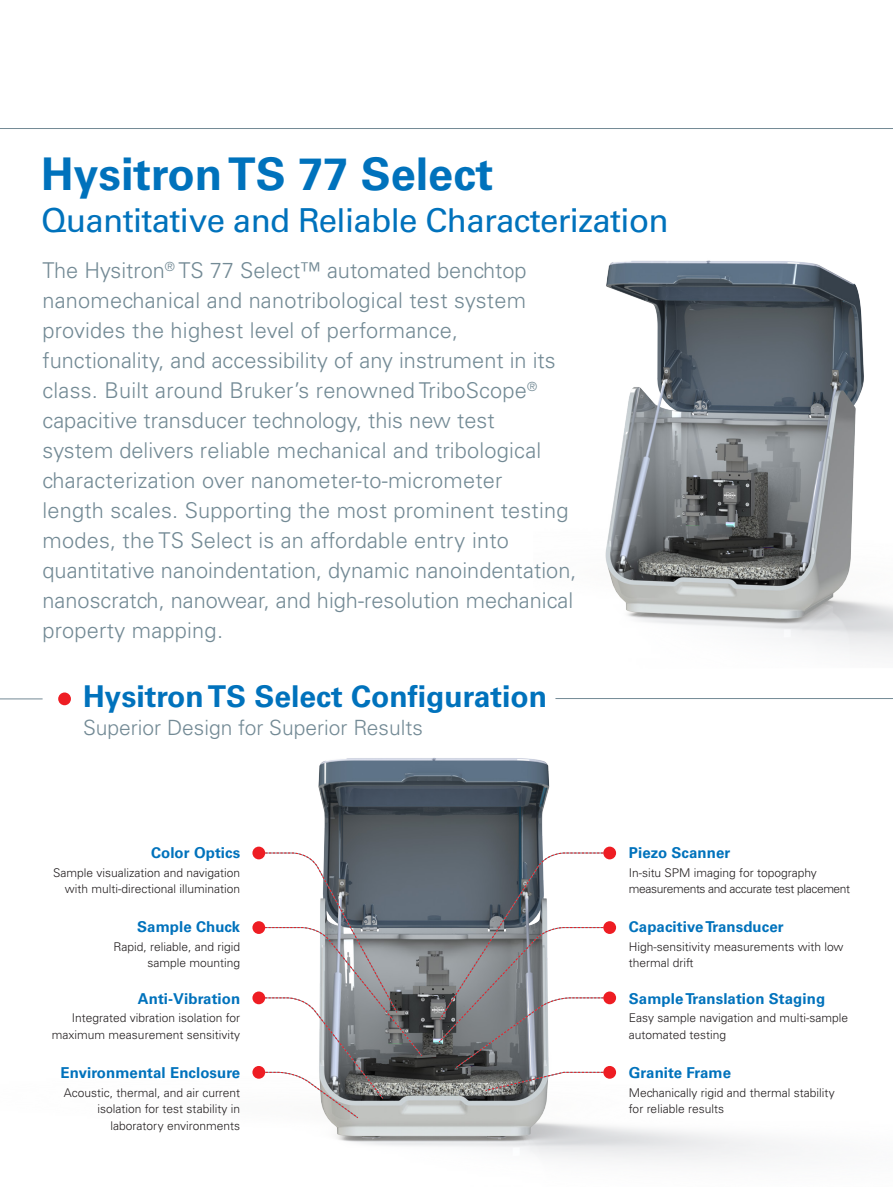
<style>
.page{position:relative;width:893px;height:1187px;background:#fff}
.page>*{position:absolute;margin:0;border:0;box-sizing:border-box;transform-origin:0 0}
.brochure_Headline{font:700 45px "Univers LT Std";color:#0072bc}
.brochure_Headline-2{font:33px "Univers LT Std";letter-spacing:-.02em;color:#0072bc}
.Subhead{font:700 30px "Univers LT Std";color:#0072bc}
.brochure_introductio{font:300 21.75px/30px "Univers LT Std";letter-spacing:.01em;color:#738a95}
.Subhead-2{font:300 21px "Univers LT Std";color:#738a95}
.Subhead-3{font:700 15px "Univers LT Std";letter-spacing:.005em;color:#0072bc}
.Subhead-4{font:300 12px/16.5px "Univers LT Std";color:#231f20;text-align:right}
.Subhead-5{font:300 12px/16.5px "Univers LT Std";letter-spacing:-.03em;color:#231f20}
</style>
<div class="page">
<img style="left:605px;top:260px;width:288px;height:396px">
<img style="left:0;top:699px;width:787px;height:463px">
<svg style="left:258px;top:852px;width:165px;height:266px"></svg>
<div style="left:252px;top:846px;width:13px;height:13px;background:#ee1d23;border-radius:50%"></div>
<svg style="left:438px;top:852px;width:172px;height:239px"></svg>
<div style="left:603px;top:846px;width:13px;height:13px;background:#ee1d23;border-radius:50%"></div>
<div style="left:252px;top:921px;width:13px;height:12px;background:#ee1d23;border-radius:50%"></div>
<div style="left:603px;top:921px;width:13px;height:12px;background:#ee1d23;border-radius:50%"></div>
<div style="left:252px;top:991px;width:13px;height:13px;background:#ee1d23;border-radius:50%"></div>
<div style="left:252px;top:1065px;width:13px;height:13px;background:#ee1d23;border-radius:50%"></div>
<div style="left:603px;top:991px;width:13px;height:13px;background:#ee1d23;border-radius:50%"></div>
<div style="left:603px;top:1065px;width:13px;height:13px;background:#ee1d23;border-radius:50%"></div>
<hr style="left:0;top:128px;width:893px;height:1px;background:#738a95">
<hr style="left:555px;top:698px;width:338px;height:1px;background:#738a95">
<div style="left:58px;top:692px;width:13px;height:13px;background:#ee1d23;border-radius:50%"></div>
<hr style="left:0;top:698px;width:43px;height:1px;background:#738a95">
<p class="brochure_Headline" style="left:41px;top:148px;width:454px">Hysitron TS 77 Select</p>
<p class="brochure_Headline-2" style="left:41px;top:201px;width:629px">Quantitative and Reliable Characterization</p>
<p class="brochure_introductio" style="left:43px;top:255px;width:535px">The Hysitron<sup>®</sup> TS 77 Select™ automated benchtop nanomechanical and nanotribological test system provides the highest level of performance, functionality, and accessibility of any instrument in its class. Built around Bruker’s renowned TriboScope<sup>® </sup>capacitive transducer technology, this new test<br>system delivers reliable mechanical and tribological characterization over nanometer-to-micrometer<br>length scales. Supporting the most prominent testing modes, the TS Select is an affordable entry into quantitative nanoindentation, dynamic nanoindentation, nanoscratch, nanowear, and high-resolution mechanical property mapping.</p>
<p class="Subhead" style="left:83px;top:678px;width:466px">Hysitron TS Select Configuration</p>
<p class="Subhead-2" style="left:83px;top:714px;width:341px">Superior Design for Superior Results</p>
<p class="Subhead-3" style="left:151px;top:844px;width:91px">Color Optics</p>
<p class="Subhead-4" style="left:53px;top:864px;width:189px">Sample visualization and navigation with multi-directional illumination</p>
<p class="Subhead-3" style="left:137px;top:917px;width:105px">Sample Chuck</p>
<p class="Subhead-4" style="left:114px;top:938px;width:128px">Rapid, reliable, and rigid sample mounting</p>
<p class="Subhead-3" style="left:138px;top:989px;width:104px">Anti-Vibration</p>
<p class="Subhead-4" style="left:52px;top:1009px;width:190px">Integrated vibration isolation for maximum measurement sensitivity</p>
<p class="Subhead-3" style="left:61px;top:1063px;width:181px">Environmental Enclosure</p>
<p class="Subhead-4" style="left:64px;top:1084px;width:178px">Acoustic, thermal, and air current isolation for test stability in laboratory environments</p>
<p class="Subhead-3" style="left:629px;top:844px;width:103px">Piezo Scanner</p>
<p class="Subhead-5" style="left:629px;top:864px;width:223px">In-situ SPM imaging for topography measurements and accurate test placement</p>
<p class="Subhead-3" style="left:629px;top:917px;width:156px">Capacitive Transducer</p>
<p class="Subhead-4" style="left:629px;top:938px;width:216px;text-align:left">High-sensitivity measurements with low thermal drift</p>
<p class="Subhead-3" style="left:629px;top:989px;width:198px">Sample Translation Staging</p>
<p class="Subhead-4" style="left:629px;top:1009px;width:221px;text-align:left">Easy sample navigation and multi-sample automated testing</p>
<p class="Subhead-3" style="left:629px;top:1063px;width:104px">Granite Frame</p>
<p class="Subhead-4" style="left:629px;top:1084px;width:207px;text-align:left">Mechanically rigid and thermal stability for reliable results</p>
</div>
